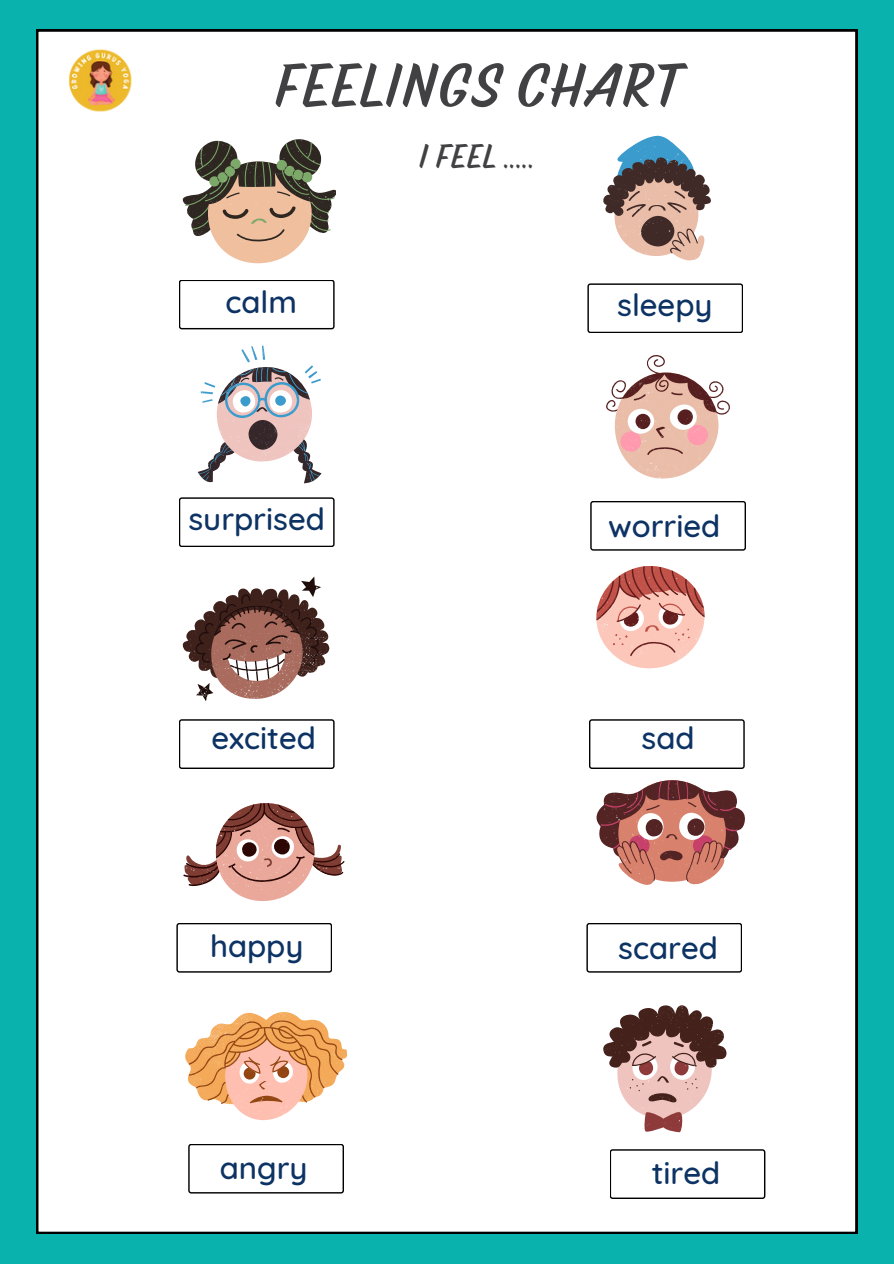
<style>
.page{position:relative;width:894px;height:1264px;background:#fff}
.page>*{position:absolute;margin:0;border:0;box-sizing:border-box;transform-origin:0 0}
.t1{font:700 61.5px "Pinatas Marks";color:#414042}
.t2{font:700 33.9px "Pinatas Marks";color:#414042}
.t3{font:500 31.05px "Quicksand";color:#0d3364}
</style>
<div class="page">
<div style="left:0;top:0;width:893px;height:1263px;background:#09b2ac"></div>
<div style="left:36px;top:30px;width:820px;height:1203px;background:#fff"></div>
<svg style="left:179px;top:279px;width:155px;height:50px;background:#f1f1f1"></svg>
<svg style="left:183px;top:139px;width:153px;height:124px;background:#b5a797"></svg>
<svg style="left:179px;top:719px;width:155px;height:50px;background:#ededed"></svg>
<svg style="left:590px;top:501px;width:155px;height:49px;background:#f1f1f1"></svg>
<svg style="left:176px;top:922px;width:156px;height:50px;background:#f0f0f0"></svg>
<svg style="left:188px;top:1143px;width:156px;height:50px;background:#efefef"></svg>
<svg style="left:179px;top:497px;width:155px;height:50px;background:#ededed"></svg>
<svg style="left:587px;top:283px;width:156px;height:50px;background:#ededed"></svg>
<svg style="left:588px;top:719px;width:156px;height:50px;background:#ededed"></svg>
<svg style="left:586px;top:922px;width:156px;height:50px;background:#f0f0f0"></svg>
<svg style="left:609px;top:1149px;width:156px;height:49px;background:#f2f2f2"></svg>
<svg style="left:183px;top:576px;width:146px;height:125px;background:#a9908b"></svg>
<svg style="left:606px;top:355px;width:123px;height:123px;background:#e3c7c0"></svg>
<svg style="left:183px;top:803px;width:161px;height:98px;background:#d3b2ad"></svg>
<svg style="left:185px;top:1012px;width:162px;height:108px;background:#f0c09b"></svg>
<svg style="left:198px;top:346px;width:123px;height:137px;background:#d4cdd0"></svg>
<svg style="left:603px;top:136px;width:107px;height:125px;background:#aea4a2"></svg>
<svg style="left:596px;top:566px;width:108px;height:102px;background:#e4b0a8"></svg>
<svg style="left:596px;top:780px;width:148px;height:104px;background:#bb8680"></svg>
<svg style="left:603px;top:1005px;width:123px;height:127px;background:#bea3a0"></svg>
<img style="left:62px;top:47px;width:74px;height:70px">
<p class="t1" style="left:275px;top:46px;width:409px">FEELINGS CHART</p>
<h1 class="t2" style="left:419px;top:135px;width:117px">I FEEL .....</h1>
<p class="t3" style="left:225px;top:282px;width:73px">calm</p>
<p class="t3" style="left:617px;top:285px;width:97px">sleepy</p>
<p class="t3" style="left:188px;top:499px;width:138px">surprised</p>
<h2 class="t3" style="left:608px;top:506px;width:114px">worried</h2>
<p class="t3" style="left:211px;top:717px;width:106px">excited</p>
<p class="t3" style="left:641px;top:717px;width:55px">sad</p>
<p class="t3" style="left:210px;top:925px;width:95px">happy</p>
<p class="t3" style="left:618px;top:927px;width:101px">scared</p>
<p class="t3" style="left:220px;top:1147px;width:89px">angry</p>
<p class="t3" style="left:651px;top:1152px;width:70px">tired</p>
</div>
